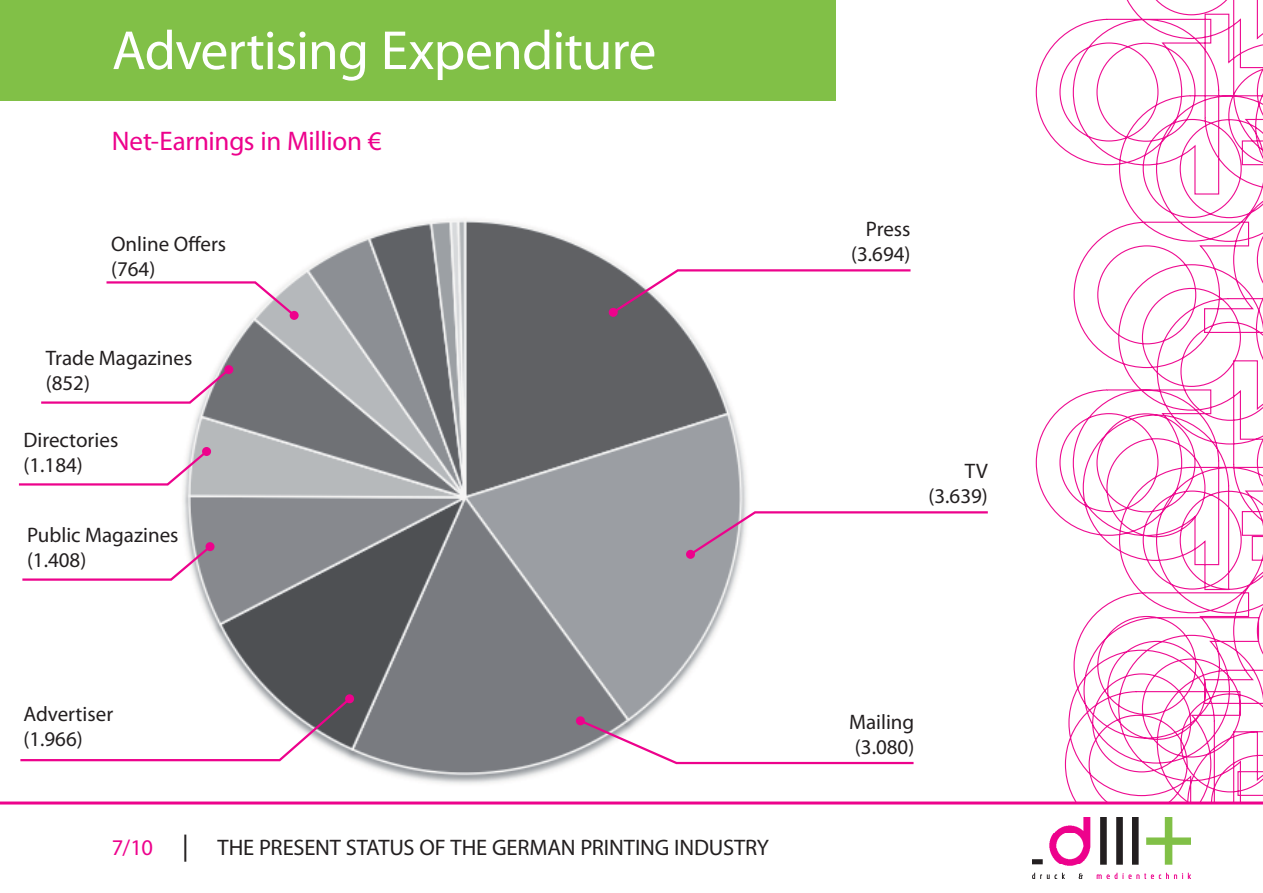
<style>
.page{position:relative;width:1263px;height:893px;background:#fff}
.page>*{position:absolute;margin:0;border:0;box-sizing:border-box;transform-origin:0 0}
.t1{font:55.5px "Myriad Pro";letter-spacing:-.02em;color:#fff}
.t2{font:27px "Myriad Pro";letter-spacing:-.015em;color:#ed028c}
.t3{font:22.5px "Myriad Pro";letter-spacing:-.005em;color:#231f20}
.t4{font:21px/25.2px "Myriad Pro";color:#231f20}
.s1{color:#ed028c}
.s2{font-family:"Times New Roman"}
</style>
<div class="page">
<svg style="left:1035px;top:0;width:228px;height:801px"></svg>
<svg style="left:0;top:801px;width:1263px;height:78px"></svg>
<img style="left:1032px;top:817px;width:159px;height:61px">
<div style="left:0;top:0;width:836px;height:100px;background:#81c047"></div>
<img style="left:183px;top:219px;width:564px;height:565px">
<svg style="left:610px;top:268px;width:301px;height:47px"></svg>
<div style="left:609px;top:308px;width:9px;height:9px;background:#ed028c;border-radius:50%"></div>
<svg style="left:687px;top:510px;width:301px;height:47px"></svg>
<div style="left:686px;top:550px;width:9px;height:9px;background:#ed028c;border-radius:50%"></div>
<svg style="left:577px;top:718px;width:337px;height:47px"></svg>
<div style="left:576px;top:716px;width:9px;height:9px;background:#ed028c;border-radius:50%"></div>
<svg style="left:20px;top:696px;width:333px;height:66px"></svg>
<div style="left:345px;top:694px;width:9px;height:9px;background:#ed028c;border-radius:50%"></div>
<svg style="left:22px;top:543px;width:191px;height:39px"></svg>
<div style="left:206px;top:542px;width:9px;height:9px;background:#ed028c;border-radius:50%"></div>
<svg style="left:41px;top:366px;width:191px;height:39px"></svg>
<div style="left:224px;top:365px;width:9px;height:9px;background:#ed028c;border-radius:50%"></div>
<svg style="left:18px;top:448px;width:192px;height:39px"></svg>
<div style="left:202px;top:447px;width:9px;height:9px;background:#ed028c;border-radius:50%"></div>
<svg style="left:106px;top:280px;width:191px;height:39px"></svg>
<div style="left:290px;top:311px;width:9px;height:9px;background:#ed028c;border-radius:50%"></div>
<p class="t1" style="left:112px;top:16px;width:546px">Advertising Expenditure</p>
<p class="t2" style="left:112px;top:124px;width:271px">Net-Earnings in Million €</p>
<p class="t4" style="left:111px;top:231px;width:117px">Online Offers (764)</p>
<p class="t4" style="left:46px;top:345px;width:148px">Trade Magazines (852)</p>
<p class="t4" style="left:24px;top:427px;width:96px">Directories (1.184)</p>
<p class="t4" style="left:27px;top:522px;width:153px">Public Magazines (1.408)</p>
<p class="t4" style="left:23px;top:701px;width:91px">Advertiser (1.966)</p>
<p class="t3" style="left:112px;top:834px;width:658px"><span class="s1">7/10</span> <span class="s2">│</span> The present status of the German printing industry</p>
<p class="t4" style="left:851px;top:216px;width:61px;text-align:right">Press (3.694)</p>
<p class="t4" style="left:928px;top:458px;width:61px;text-align:right">TV (3.639)</p>
<p class="t4" style="left:849px;top:709px;width:67px">Mailing (3.080)</p>
</div>
